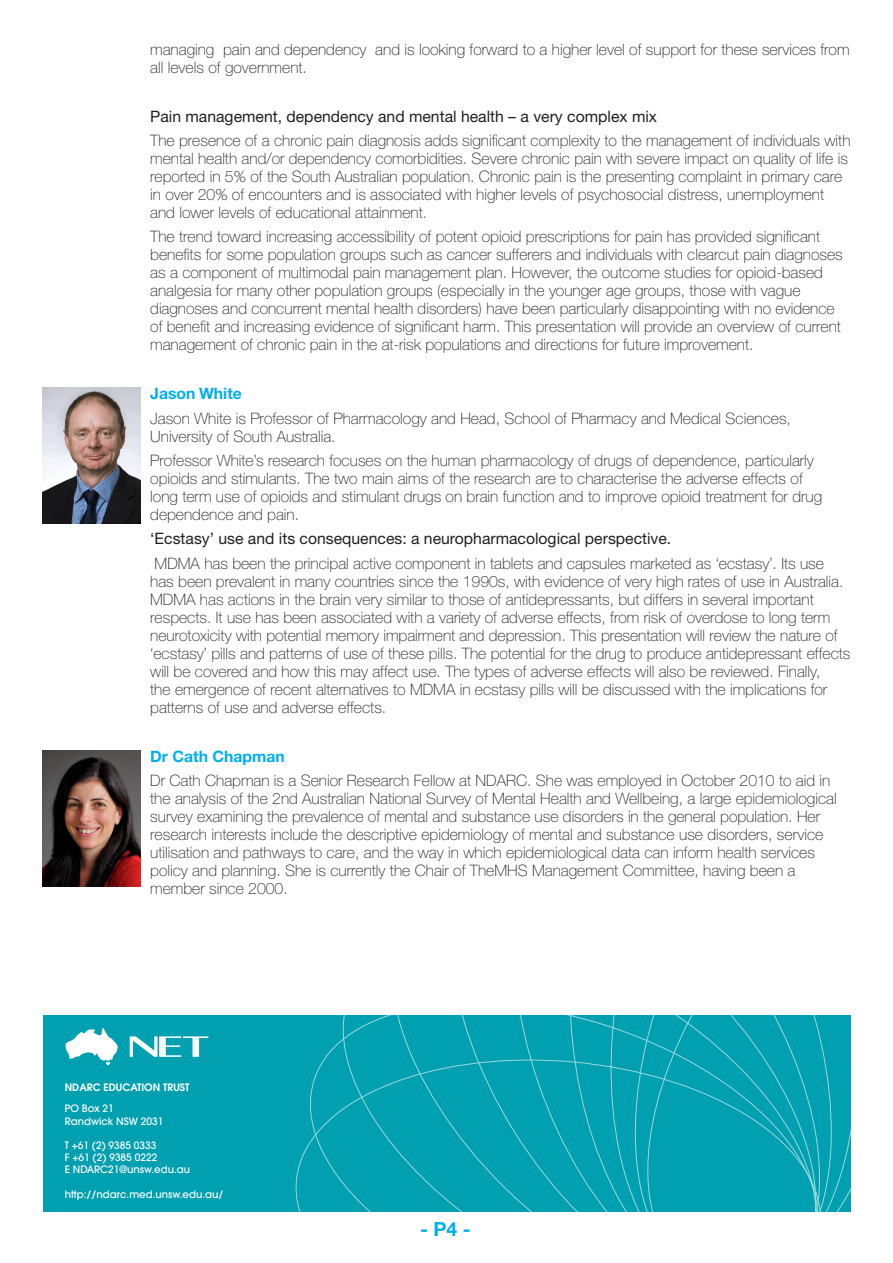
<style>
.page{position:relative;width:893px;height:1263px;background:#fff}
.page>*{position:absolute;margin:0;border:0;box-sizing:border-box;transform-origin:0 0}
.t1{font:700 19.5px "Helvetica Neue CE";color:#00aeef}
.t2{font:100 15.75px/18px "Helvetica Neue";color:#231f20}
.t3{font:15.75px "Helvetica Neue";color:#231f20}
.t4{font:700 15.75px "Helvetica Neue CE";color:#00aeef}
.t5{font:500 10.2px/12.1px "Avant Garde";color:#fff}
.t6{font:600 10.2px/21.3px "Avant Garde";color:#fff}
.s1{font-weight:500}
</style>
<div class="page">
<img style="left:43px;top:388px;width:98px;height:136px">
<img style="left:43px;top:750px;width:98px;height:136px">
<div style="left:43px;top:1015px;width:807px;height:197px;background:#00a0b0"></div>
<svg style="left:313px;top:1015px;width:48px;height:189px"></svg>
<svg style="left:361px;top:1015px;width:67px;height:197px"></svg>
<svg style="left:428px;top:1015px;width:63px;height:197px"></svg>
<svg style="left:491px;top:1015px;width:67px;height:197px"></svg>
<svg style="left:558px;top:1015px;width:37px;height:197px"></svg>
<svg style="left:595px;top:1021px;width:17px;height:191px"></svg>
<svg style="left:612px;top:1015px;width:12px;height:194px"></svg>
<svg style="left:624px;top:1015px;width:226px;height:197px"></svg>
<svg style="left:65px;top:1028px;width:53px;height:37px"></svg>
<svg style="left:130px;top:1036px;width:78px;height:21px"></svg>
<p class="t2" style="left:150px;top:40px;width:701px">managing pain and dependency and is looking forward to a higher level of support for these services from all levels of government.</p>
<p class="t3" style="left:150px;top:107px;width:508px">Pain management, dependency and mental health – a very complex mix</p>
<p class="t2" style="left:150px;top:131px;width:702px">The presence of a chronic pain diagnosis adds significant complexity to the management of individuals with mental health and/or dependency comorbidities. Severe chronic pain with severe impact on quality of life is reported in 5% of the South Australian population. Chronic pain is the presenting complaint in primary care in over 20% of encounters and is associated with higher levels of psychosocial distress, unemployment and lower levels of educational attainment.</p>
<p class="t2" style="left:150px;top:228px;width:694px">The trend toward increasing accessibility of potent opioid prescriptions for pain has provided significant benefits for some population groups such as cancer sufferers and individuals with clearcut pain diagnoses as a component of multimodal pain management plan. However, the outcome studies for opioid-based analgesia for many other population groups (especially in the younger age groups, those with vague diagnoses and concurrent mental health disorders) have been particularly disappointing with no evidence of benefit and increasing evidence of significant harm. This presentation will provide an overview of current management of chronic pain in the at-risk populations and directions for future improvement.</p>
<p class="t4" style="left:150px;top:384px;width:93px">Jason White</p>
<p class="t2" style="left:150px;top:409px;width:642px">Jason White is Professor of Pharmacology and Head, School of Pharmacy and Medical Sciences,<br>University of South Australia.</p>
<p class="t2" style="left:150px;top:451px;width:673px">Professor White’s research focuses on the human pharmacology of drugs of dependence, particularly opioids and stimulants. The two main aims of the research are to characterise the adverse effects of long term use of opioids and stimulant drugs on brain function and to improve opioid treatment for drug dependence and pain.</p>
<p class="t3" style="left:150px;top:529px;width:523px">‘Ecstasy’ use and its consequences: a neuropharmacological perspective.</p>
<p class="t2" style="left:150px;top:554px;width:702px">MDMA has been the principal active component in tablets and capsules marketed as ‘ecstasy’. Its use<br>has been prevalent in many countries since the 1990s, with evidence of very high rates of use in Australia.<br>MDMA has actions in the brain very similar to those of antidepressants, but differs in several important respects. It use has been associated with a variety of adverse effects, from risk of overdose to long term neurotoxicity with potential memory impairment and depression. This presentation will review the nature of ‘ecstasy’ pills and patterns of use of these pills. The potential for the drug to produce antidepressant effects will be covered and how this may affect use. The types of adverse effects will also be reviewed. Finally,<br>the emergence of recent alternatives to MDMA in ecstasy pills will be discussed with the implications for patterns of use and adverse effects.</p>
<p class="t4" style="left:150px;top:746px;width:136px">Dr Cath Chapman</p>
<p class="t2" style="left:150px;top:771px;width:688px">Dr Cath Chapman is a Senior Research Fellow at NDARC. She was employed in October 2010 to aid in the analysis of the 2nd Australian National Survey of Mental Health and Wellbeing, a large epidemiological survey examining the prevalence of mental and substance use disorders in the general population. Her research interests include the descriptive epidemiology of mental and substance use disorders, service utilisation and pathways to care, and the way in which epidemiological data can inform health services policy and planning. She is currently the Chair of TheMHS Management Committee, having been a member since 2000.</p>
<p class="t6" style="left:65px;top:1076px;width:126px">NDARC EDUCATION TRUST<br><span class="s1">PO Box 21</span></p>
<p class="t5" style="left:65px;top:1115px;width:100px">Randwick NSW 2031</p>
<p class="t5" style="left:65px;top:1139px;width:127px">T +61 (2) 9385 0333<br>F +61 (2) 9385 0222<br>E NDARC21@unsw.edu.au</p>
<p class="t5" style="left:65px;top:1188px;width:160px">http://ndarc.med.unsw.edu.au/</p>
<p class="t1" style="left:420px;top:1216px;width:52px">- P4 -</p>
</div>
